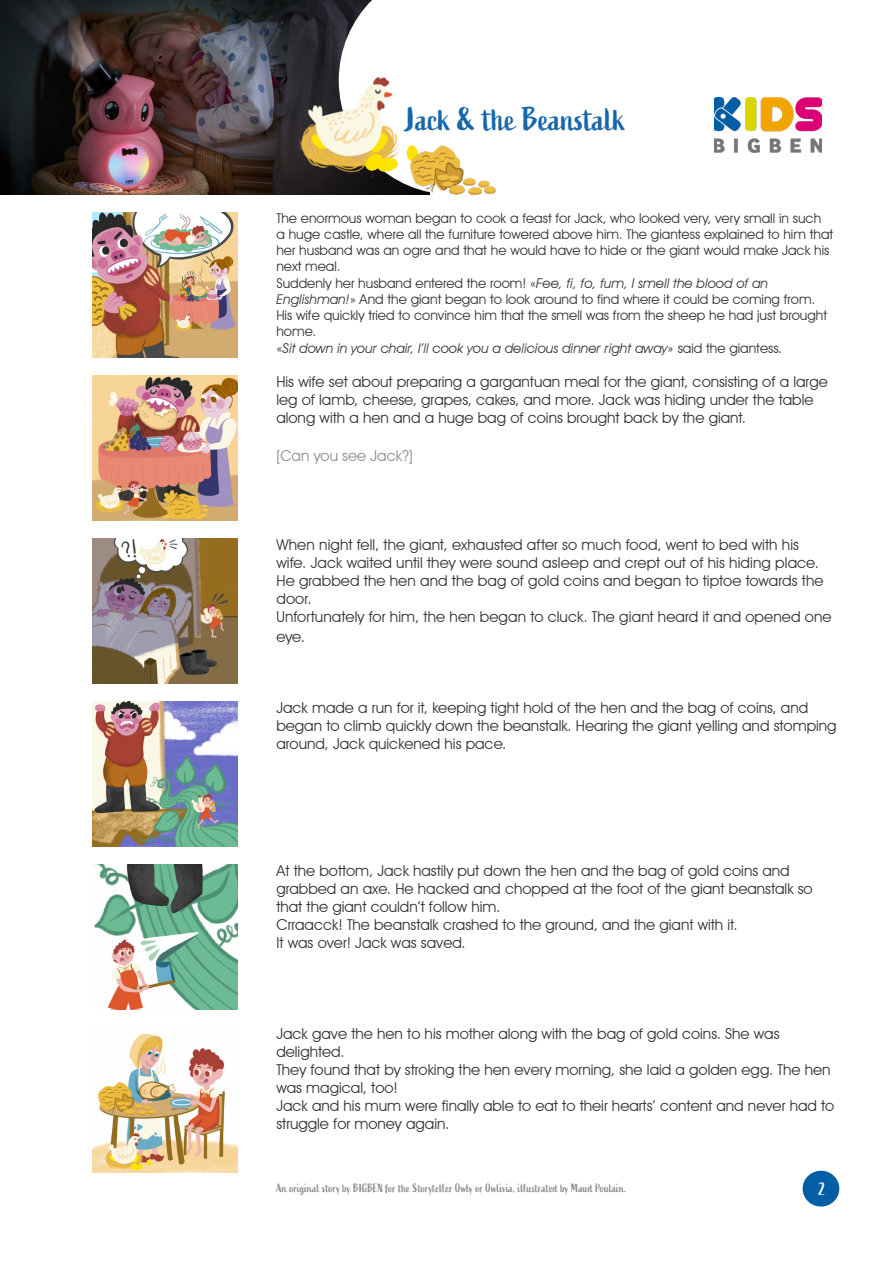
<style>
.page{position:relative;width:893px;height:1263px;background:#fff}
.page>*{position:absolute;margin:0;border:0;box-sizing:border-box;transform-origin:0 0}
.t1{font:33px "Active";color:#1666ab}
.t2{font:18px "Active";color:#fff}
.t3{font:15px/18px "Avant Garde IT Cby BT";color:#323232}
.t4{font:15px "Avant Garde IT Cby BT";color:#8c8c8c}
.t5{font:13.5px/16.2px "Avant Garde IT Cby BT";color:#323232}
.t6{font:italic 13.5px "Avant Garde IT Cby BT";color:#323232}
.t7{font:12px "Active";color:#8c8c8c}
.s1{font-style:italic}
.s2{font-style:normal}
</style>
<div class="page">
<img style="left:93px;top:213px;width:145px;height:145px">
<img style="left:93px;top:376px;width:145px;height:145px">
<img style="left:93px;top:539px;width:145px;height:145px">
<img style="left:93px;top:702px;width:145px;height:145px">
<img style="left:94px;top:865px;width:144px;height:145px">
<img style="left:93px;top:1033px;width:145px;height:140px">
<img style="left:0;top:0;width:339px;height:195px">
<svg style="left:339px;top:0;width:71px;height:195px"></svg>
<img style="left:714px;top:97px;width:107px;height:56px">
<img style="left:286px;top:62px;width:124px;height:118px">
<div style="left:803px;top:1171px;width:36px;height:35px;background:#035ea5;border-radius:50%"></div>
<img style="left:410px;top:145px;width:86px;height:50px">
<p class="t1" style="left:406px;top:100px;width:221px">Jack &amp; the Beanstalk</p>
<p class="t5" style="left:276px;top:210px;width:558px">The enormous woman began to cook a feast for Jack, who looked very, very small in such<br>a huge castle, where all the furniture towered above him. The giantess explained to him that her husband was an ogre and that he would have to hide or the giant would make Jack his next meal.</p>
<p class="t5" style="left:276px;top:275px;width:552px">Suddenly her husband entered the room! «<span class="s1">Fee, fi, fo, fum, I smell the blood of an Englishman!</span>» And the giant began to look around to find where it could be coming from.<br>His wife quickly tried to convince him that the smell was from the sheep he had just brought home.</p>
<p class="t6" style="left:276px;top:339px;width:507px"><span class="s2">«</span>Sit down in your chair, I’ll cook you a delicious dinner right away» <span class="s2">said the giantess.</span></p>
<p class="t3" style="left:276px;top:373px;width:553px">His wife set about preparing a gargantuan meal for the giant, consisting of a large leg of lamb, cheese, grapes, cakes, and more. Jack was hiding under the table along with a hen and a huge bag of coins brought back by the giant.</p>
<p class="t4" style="left:276px;top:446px;width:138px">[Can you see Jack?]</p>
<p class="t3" style="left:276px;top:536px;width:549px">When night fell, the giant, exhausted after so much food, went to bed with his wife. Jack waited until they were sound asleep and crept out of his hiding place.<br>He grabbed the hen and the bag of gold coins and began to tiptoe towards the door.</p>
<p class="t3" style="left:276px;top:607px;width:557px;line-height:19.8px">Unfortunately for him, the hen began to cluck. The giant heard it and opened one eye.</p>
<p class="t3" style="left:276px;top:699px;width:562px">Jack made a run for it, keeping tight hold of the hen and the bag of coins, and began to climb quickly down the beanstalk. Hearing the giant yelling and stomping around, Jack quickened his pace.</p>
<p class="t3" style="left:276px;top:862px;width:538px">At the bottom, Jack hastily put down the hen and the bag of gold coins and grabbed an axe. He hacked and chopped at the foot of the giant beanstalk so that the giant couldn’t follow him.</p>
<p class="t3" style="left:276px;top:916px;width:463px">Crraacck! The beanstalk crashed to the ground, and the giant with it.</p>
<p class="t3" style="left:276px;top:934px;width:191px">It was over! Jack was saved.</p>
<p class="t3" style="left:276px;top:1025px;width:505px">Jack gave the hen to his mother along with the bag of gold coins. She was delighted.</p>
<p class="t3" style="left:276px;top:1061px;width:556px">They found that by stroking the hen every morning, she laid a golden egg. The hen was magical, too!</p>
<p class="t3" style="left:276px;top:1097px;width:559px">Jack and his mum were finally able to eat to their hearts’ content and never had to struggle for money again.</p>
<p class="t7" style="left:276px;top:1182px;width:352px">An original story by BIGBEN for the Storyteller Owly or Owlivia, illustrated by Maud Poulain.</p>
<p class="t2" style="left:819px;top:1179px;width:8px">2</p>
</div>
